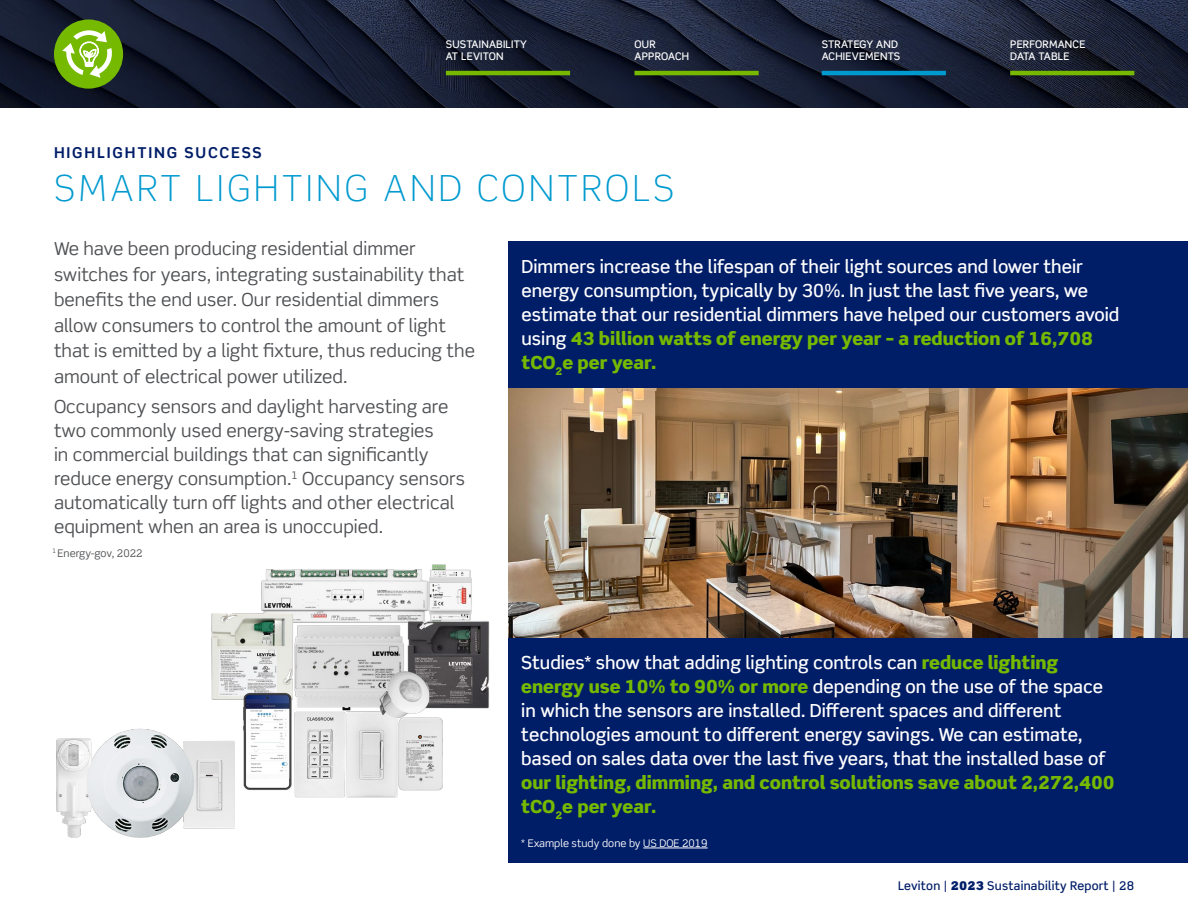
<style>
.page{position:relative;width:1188px;height:918px;background:#fff}
.page>*{position:absolute;margin:0;border:0;box-sizing:border-box;transform-origin:0 0}
.t1{font:300 36px "Scene Std";letter-spacing:.1em;color:#009acf}
.t2{font:500 18px/24px "Scene Std";color:#fff}
.t3{font:18px/25.5px "Scene Std";color:#4e5053}
.t4{font:900 18px/24px "Scene Std";color:#76b900}
.t5{font:700 15px "Scene Std";letter-spacing:.12em;color:#001d68}
.t6{font:500 12px "Scene Std";letter-spacing:.02em;color:#001d68}
.t7{font:500 10.5px/12.6px "Scene Std";letter-spacing:.02em;color:#fff}
.t8{font:10.5px "Scene Std";color:#fff}
.t9{font:10.5px "Scene Std";color:#4e5053}
.s1{font-weight:900;color:#76b900}
.s2{font-weight:900}
</style>
<div class="page">
<img style="left:0;top:0;width:1188px;height:108px">
<img style="left:508px;top:388px;width:680px;height:250px">
<hr style="left:446px;top:71px;width:124px;height:4px;background:#76b900">
<hr style="left:634px;top:71px;width:125px;height:4px;background:#76b900">
<hr style="left:822px;top:71px;width:124px;height:4px;background:#009acf">
<hr style="left:1010px;top:71px;width:124px;height:4px;background:#76b900">
<div style="left:508px;top:241px;width:680px;height:147px;background:#001d68"></div>
<div style="left:508px;top:638px;width:680px;height:225px;background:#001d68"></div>
<hr style="left:643px;top:848px;width:65px;height:1px;background:#fff">
<img style="left:56px;top:728px;width:178px;height:110px">
<img style="left:203px;top:564px;width:287px;height:239px">
<div style="left:54px;top:20px;width:69px;height:69px;background:#75ba00;border-radius:50%"></div>
<svg style="left:62px;top:30px;width:50px;height:48px"></svg>
<p class="t5" style="left:54px;top:143px;width:209px">HIGHLIGHTING SUCCESS</p>
<p class="t7" style="left:446px;top:38px;width:83px">SUSTAINABILITY<br>AT LEVITON</p>
<p class="t7" style="left:634px;top:38px;width:56px">OUR<br>APPROACH</p>
<p class="t7" style="left:822px;top:38px;width:80px">STRATEGY AND<br>ACHIEVEMENTS</p>
<p class="t7" style="left:1010px;top:38px;width:77px">PERFORMANCE<br>DATA TABLE</p>
<h1 class="t1" style="left:54px;top:167px;width:621px">SMART LIGHTING AND CONTROLS</h1>
<p class="t3" style="left:54px;top:236px;width:423px">We have been producing residential dimmer switches for years, integrating sustainability that benefits the end user. Our residential dimmers allow consumers to control the amount of light that is emitted by a light fixture, thus reducing the amount of electrical power utilized.</p>
<p class="t3" style="left:54px;top:395px;width:413px;line-height:24px">Occupancy sensors and daylight harvesting are two commonly used energy-saving strategies<br>in commercial buildings that can significantly reduce energy consumption.<sup>1</sup> Occupancy sensors automatically turn off lights and other electrical equipment when an area is unoccupied.</p>
<p class="t9" style="left:52px;top:546px;width:92px"><sup>1</sup> Energy-gov, 2022</p>
<p class="t2" style="left:522px;top:255px;width:600px">Dimmers increase the lifespan of their light sources and lower their energy consumption, typically by 30%. In just the last five years, we estimate that our residential dimmers have helped our customers avoid using <span class="s1">43 billion watts of energy per year – a reduction of 16,708 tCO</span><sub>2</sub><span class="s1">e per year.</span></p>
<p class="t2" style="left:521px;top:650px;width:586px">Studies* show that adding lighting controls can <span class="s1">reduce lighting energy use 10% to 90% or more</span> depending on the use of the space in which the sensors are installed. Different spaces and different technologies amount to different energy savings. We can estimate, based on sales data over the last five years, that the installed base of</p>
<p class="t4" style="left:521px;top:770px;width:595px">our lighting, dimming, and control solutions save about 2,272,400 tCO<sub>2</sub>e per year.</p>
<p class="t8" style="left:521px;top:836px;width:188px">* Example study done by US DOE 2019</p>
<p class="t6" style="left:898px;top:878px;width:237px">Leviton | <span class="s2">2023</span> Sustainability Report | 28</p>
</div>
